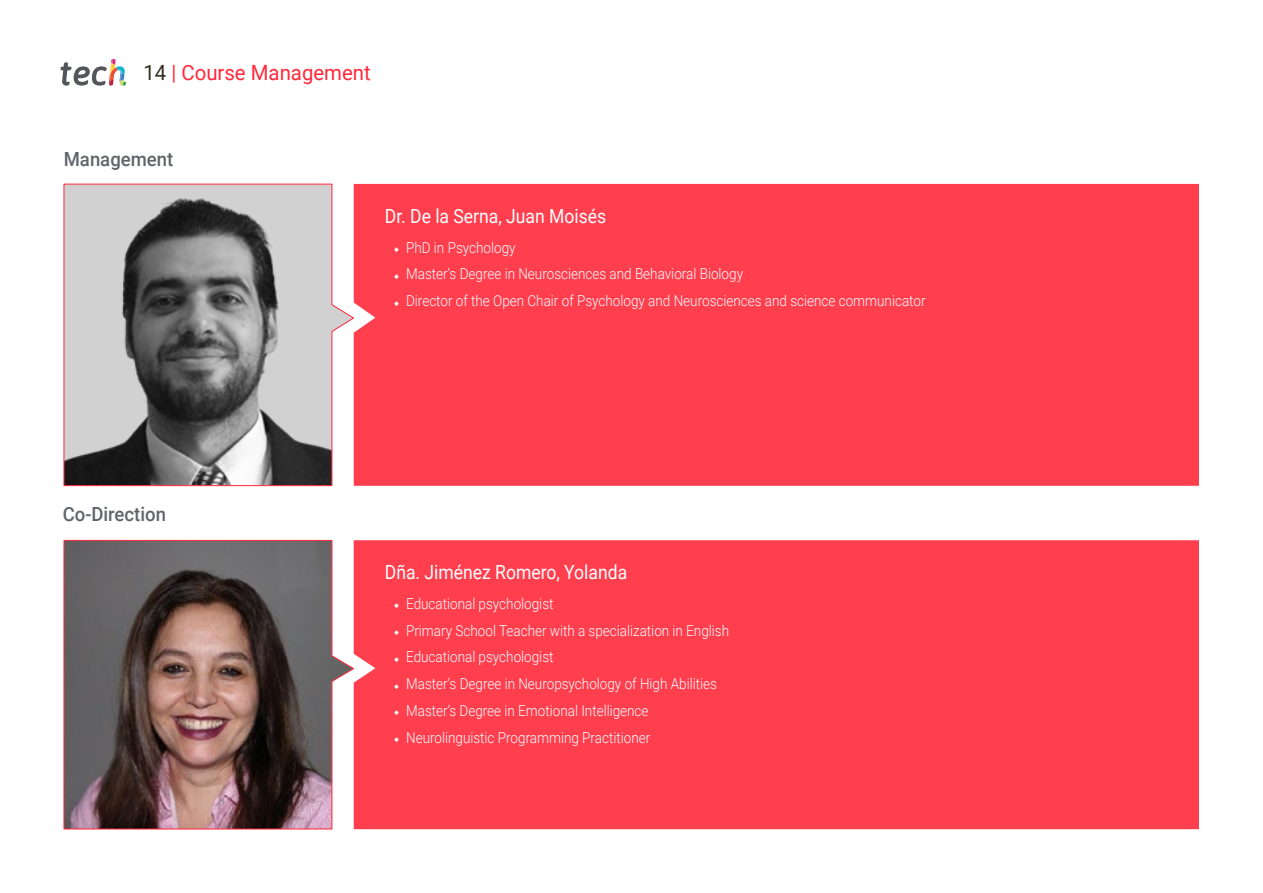
<style>
.page{position:relative;width:1263px;height:893px;background:#fff}
.page>*{position:absolute;margin:0;border:0;box-sizing:border-box;transform-origin:0 0}
.t1{font:21px "Roboto";color:#ff293a}
.t2{font:19.5px "Roboto";color:#fff;scale:.9 1}
.t3{font:500 19.5px "Roboto";color:#61646a;scale:.95 1}
.t4{font:300 15px/26.7px "Roboto";color:#fff;scale:.9 1}
.s1{color:#312e20}
</style>
<div class="page">
<div style="left:354px;top:184px;width:845px;height:302px;background:#ff3e4e"></div>
<div style="left:354px;top:540px;width:845px;height:289px;background:#ff3e4e"></div>
<svg style="left:61px;top:59px;width:65px;height:27px"></svg>
<svg style="left:64px;top:184px;width:290px;height:302px;background:#9c9a9a"></svg>
<img style="left:64px;top:540px;width:290px;height:289px">
<svg style="left:394px;top:247px;width:5px;height:5px"></svg>
<svg style="left:394px;top:274px;width:5px;height:5px"></svg>
<svg style="left:394px;top:301px;width:5px;height:5px"></svg>
<svg style="left:394px;top:603px;width:5px;height:5px"></svg>
<svg style="left:394px;top:630px;width:5px;height:5px"></svg>
<svg style="left:394px;top:657px;width:5px;height:5px"></svg>
<svg style="left:394px;top:684px;width:5px;height:5px"></svg>
<svg style="left:394px;top:710px;width:5px;height:5px"></svg>
<svg style="left:394px;top:737px;width:5px;height:5px"></svg>
<h1 class="t1" style="left:144px;top:57px;width:229px"><span class="s1">14</span> | Course Management</h1>
<h2 class="t3" style="left:64px;top:145px;width:117px">Management</h2>
<h2 class="t2" style="left:385px;top:202px;width:247px">Dr. De la Serna, Juan Moisés</h2>
<p class="t4" style="left:406px;top:233px;width:579px">PhD in Psychology<br>Master's Degree in Neurosciences and Behavioral Biology<br>Director of the Open Chair of Psychology and Neurosciences and science communicator</p>
<h2 class="t3" style="left:63px;top:500px;width:110px">Co-Direction</h2>
<h2 class="t2" style="left:385px;top:559px;width:271px">Dña. Jiménez Romero, Yolanda</h2>
<p class="t4" style="left:406px;top:590px;width:360px">Educational psychologist<br>Primary School Teacher with a specialization in English Educational psychologist<br>Master's Degree in Neuropsychology of High Abilities Master’s Degree in Emotional Intelligence Neurolinguistic Programming Practitioner</p>
</div>
